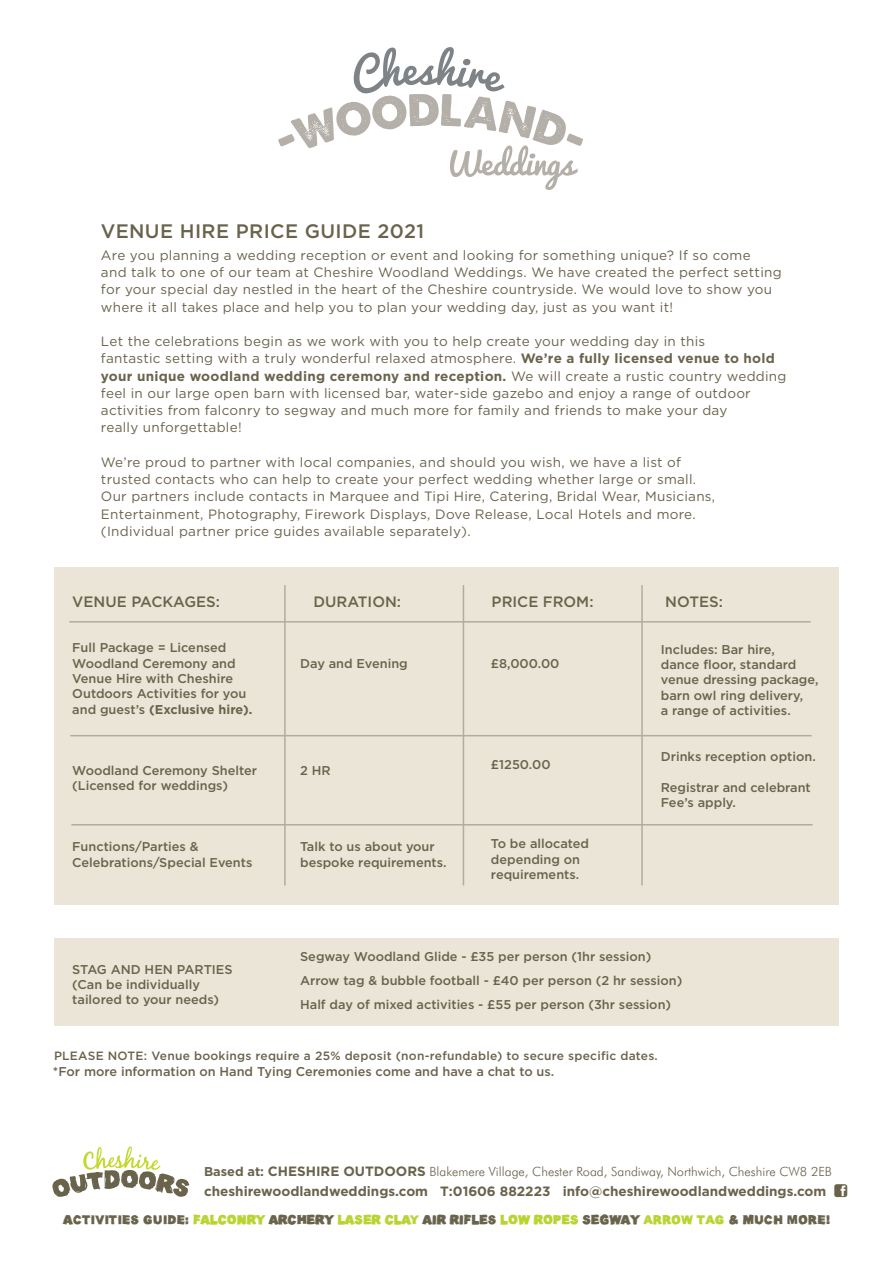
<style>
.page{position:relative;width:893px;height:1263px;background:#fff}
.page>*{position:absolute;margin:0;border:0;box-sizing:border-box;transform-origin:0 0}
.t1{font:500 19.5px "Gotham";letter-spacing:.02em;color:#6a634c}
.t2{font:500 15px "Gotham";color:#6a634c}
.t3{font:13.5px/17.2px "Gotham";letter-spacing:.02em;color:#6a634c}
.t4{font:700 13.5px "Gotham";color:#6a634c}
.t5{font:500 12.75px/15.3px "Gotham";color:#6a634c}
.t6{font:300 12.75px "Futura BT";color:#6a634c}
.t7{font:12px "Oil Makes You Run Faster";letter-spacing:-.01em;color:#6a634c}
.t8{font:500 12px "Gotham";letter-spacing:.02em;color:#6a634c}
.s1{font-weight:700}
.s2{font-family:"Gotham";font-weight:700}
.s3{font-family:"Gotham";font-weight:700;font-size:13.5px}
.s4{color:#b9d432}
</style>
<div class="page">
<div style="left:54px;top:938px;width:785px;height:87px;background:#eae5d7"></div>
<svg style="left:52px;top:1146px;width:137px;height:51px"></svg>
<div style="left:54px;top:567px;width:785px;height:337px;background:#eae5d7"></div>
<hr style="left:284px;top:585px;width:2px;height:300px;background:#b2ac9e">
<hr style="left:463px;top:585px;width:1px;height:300px;background:#b2ac9e">
<hr style="left:641px;top:585px;width:2px;height:300px;background:#b2ac9e">
<hr style="left:69px;top:621px;width:742px;height:1px;background:#b2ac9e">
<hr style="left:70px;top:735px;width:742px;height:1px;background:#b2ac9e">
<hr style="left:71px;top:824px;width:742px;height:1px;background:#b2ac9e">
<svg style="left:278px;top:47px;width:305px;height:143px"></svg>
<p class="t1" style="left:101px;top:220px;width:325px">VENUE HIRE PRICE GUIDE 2021</p>
<p class="t3" style="left:101px;top:246px;width:682px">Are you planning a wedding reception or event and looking for something unique? If so come<br>and talk to one of our team at Cheshire Woodland Weddings. We have created the perfect setting for your special day nestled in the heart of the Cheshire countryside. We would love to show you where it all takes place and help you to plan your wedding day, just as you want it!</p>
<p class="t3" style="left:101px;top:333px;width:687px">Let the celebrations begin as we work with you to help create your wedding day in this<br>fantastic setting with a truly wonderful relaxed atmosphere. <span class="s1">We’re a fully licensed venue to hold your unique woodland wedding ceremony and reception.</span> We will create a rustic country wedding feel in our large open barn with licensed bar, water-side gazebo and enjoy a range of outdoor activities from falconry to segway and much more for family and friends to make your day<br>really unforgettable!</p>
<p class="t3" style="left:101px;top:453px;width:616px">We’re proud to partner with local companies, and should you wish, we have a list of trusted contacts who can help to create your perfect wedding whether large or small.<br>Our partners include contacts in Marquee and Tipi Hire, Catering, Bridal Wear, Musicians, Entertainment, Photography, Firework Displays, Dove Release, Local Hotels and more. (Individual partner price guides available separately).</p>
<p class="t2" style="left:72px;top:593px;width:149px">VENUE PACKAGES:</p>
<p class="t2" style="left:313px;top:593px;width:89px">DURATION:</p>
<p class="t2" style="left:492px;top:593px;width:103px">PRICE FROM:</p>
<p class="t2" style="left:665px;top:593px;width:59px">NOTES:</p>
<p class="t5" style="left:72px;top:640px;width:182px">Full Package = Licensed<br>Woodland Ceremony and<br>Venue Hire with Cheshire<br>Outdoors Activities for you and guest’s <span class="s1">(Exclusive hire).</span></p>
<p class="t5" style="left:72px;top:762px;width:186px">Woodland Ceremony Shelter</p>
<p class="t5" style="left:72px;top:778px;width:157px">(Licensed for weddings)</p>
<p class="t5" style="left:300px;top:655px;width:109px">Day and Evening</p>
<p class="t5" style="left:300px;top:762px;width:32px">2 HR</p>
<p class="t5" style="left:491px;top:655px;width:70px">£8,000.00</p>
<p class="t5" style="left:491px;top:756px;width:61px">£1250.00</p>
<p class="t5" style="left:661px;top:641px;width:116px">Includes: Bar hire,</p>
<p class="t5" style="left:661px;top:657px;width:159px">dance floor, standard venue dressing package,</p>
<p class="t5" style="left:661px;top:687px;width:144px">barn owl ring delivery,</p>
<p class="t5" style="left:661px;top:703px;width:131px">a range of activities.</p>
<p class="t5" style="left:661px;top:748px;width:156px">Drinks reception option.</p>
<p class="t5" style="left:661px;top:779px;width:151px">Registrar and celebrant<br>Fee’s apply.</p>
<p class="t5" style="left:72px;top:839px;width:182px">Functions/Parties &amp;<br>Celebrations/Special Events</p>
<p class="t5" style="left:300px;top:839px;width:148px">Talk to us about your bespoke requirements.</p>
<p class="t5" style="left:491px;top:836px;width:100px">To be allocated depending on requirements.</p>
<p class="t5" style="left:72px;top:961px;width:162px">STAG AND HEN PARTIES</p>
<p class="t5" style="left:72px;top:977px;width:148px">(Can be individually tailored to your needs)</p>
<p class="t5" style="left:300px;top:948px;width:353px">Segway Woodland Glide - £35 per person (1hr session)</p>
<p class="t5" style="left:300px;top:972px;width:384px">Arrow tag &amp; bubble football - £40 per person (2 hr session)</p>
<p class="t5" style="left:300px;top:996px;width:373px">Half day of mixed activities - £55 per person (3hr session)</p>
<p class="t8" style="left:54px;top:1049px;width:605px">PLEASE NOTE: Venue bookings require a 25% deposit (non-refundable) to secure specific dates.</p>
<p class="t5" style="left:53px;top:1063px;width:503px">*For more information on Hand Tying Ceremonies come and have a chat to us.</p>
<p class="t6" style="left:204px;top:1163px;width:629px"><span class="s2">Based at:</span> <span class="s3">CHESHIRE OUTDOORS</span> Blakemere Village, Chester Road, Sandiway, Northwich, Cheshire CW8 2EB</p>
<p class="t4" style="left:204px;top:1183px;width:624px">cheshirewoodlandweddings.com T:01606 882223 info@cheshirewoodlandweddings.com</p>
<p class="t7" style="left:64px;top:1212px;width:768px">ACTIVITIES GUIDE: <span class="s4">FALCONRY</span> ARCHERY <span class="s4">LASER CLAY</span> AIR RIFLES <span class="s4">LOW ROPES</span> SEGWAY <span class="s4">ARROW TAG</span> &amp; MUCH MORE!</p>
</div>
